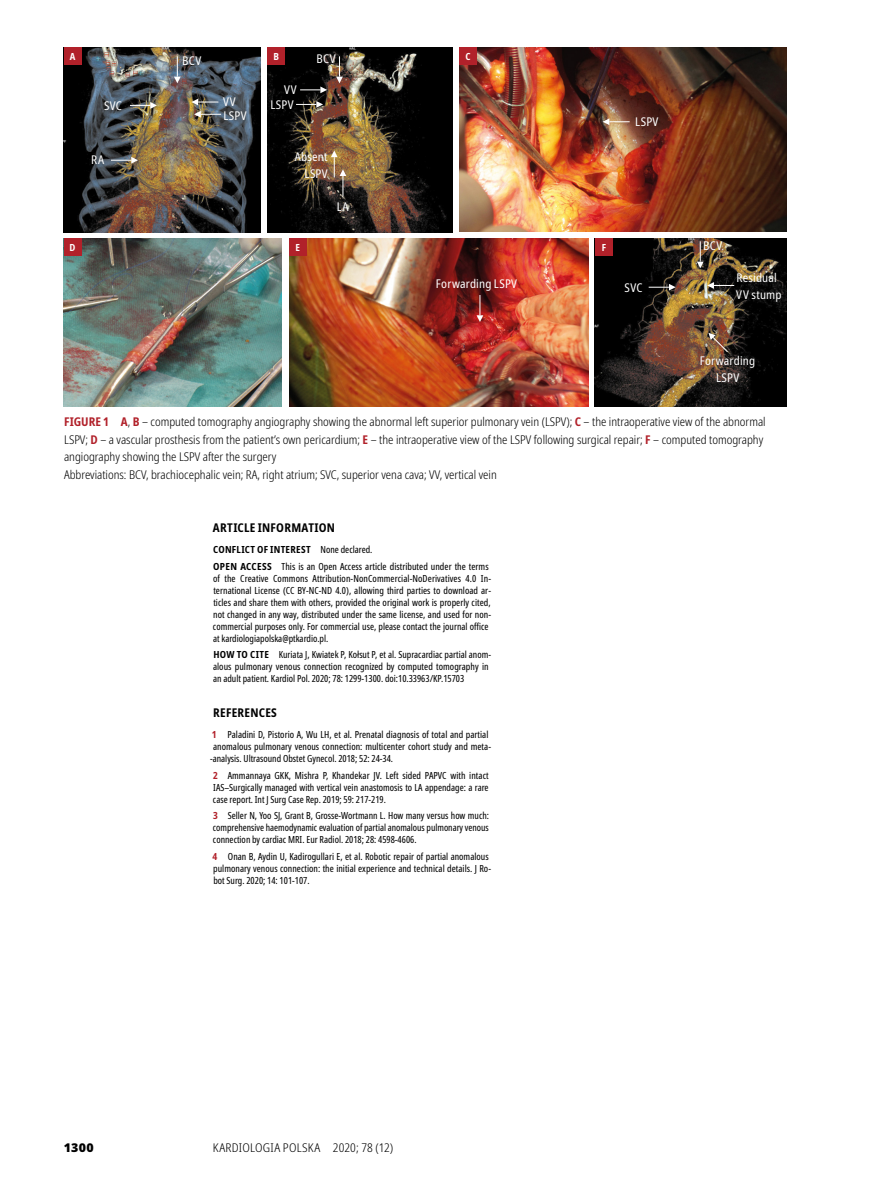
<style>
.page{position:relative;width:872px;height:1191px;background:#fff}
.page>*{position:absolute;margin:0;border:0;box-sizing:border-box;transform-origin:0 0}
.t1{font:300 condensed 12px/17.4px "Noto Sans";color:#000}
.t2{font:condensed 12px/17.4px "Noto Sans";letter-spacing:.02em;color:#fff}
.t3{font:300 condensed 12px "Noto Sans";color:#000;scale:1.04 1}
.t4{font:700 condensed 12px "Noto Sans";letter-spacing:.02em;color:#000}
.t5{font:900 12px "Noto Sans";color:#000;scale:1.04 1}
.t6{font:extra-condensed 9.75px/12px "Noto Sans";color:#000}
.t7{font:700 condensed 9.75px "Noto Sans";color:#fff}
.s1{font-weight:700;color:#b1212a}
.s2{font-weight:700;font-stretch:condensed}
.s3{font-weight:700;font-stretch:condensed;color:#b1212a}
</style>
<div class="page">
<img style="left:64px;top:48px;width:197px;height:184px">
<img style="left:268px;top:48px;width:184px;height:184px">
<img style="left:459px;top:48px;width:328px;height:183px">
<img style="left:64px;top:239px;width:218px;height:167px">
<img style="left:289px;top:239px;width:299px;height:167px">
<img style="left:594px;top:239px;width:193px;height:167px">
<div style="left:64px;top:48px;width:17px;height:17px;background:#b1212a"></div>
<div style="left:64px;top:239px;width:17px;height:17px;background:#b1212a"></div>
<div style="left:289px;top:239px;width:17px;height:17px;background:#b1212a"></div>
<div style="left:595px;top:239px;width:17px;height:17px;background:#b1212a"></div>
<div style="left:268px;top:48px;width:17px;height:17px;background:#b1212a"></div>
<div style="left:459px;top:48px;width:18px;height:17px;background:#b1212a"></div>
<svg style="left:130px;top:102px;width:27px;height:7px"></svg>
<svg style="left:300px;top:86px;width:27px;height:7px"></svg>
<svg style="left:336px;top:56px;width:7px;height:27px"></svg>
<svg style="left:602px;top:118px;width:27px;height:7px"></svg>
<svg style="left:476px;top:295px;width:7px;height:27px"></svg>
<svg style="left:296px;top:101px;width:27px;height:7px"></svg>
<svg style="left:331px;top:150px;width:15px;height:46px"></svg>
<svg style="left:174px;top:56px;width:7px;height:27px"></svg>
<svg style="left:191px;top:99px;width:27px;height:6px"></svg>
<svg style="left:194px;top:111px;width:27px;height:7px"></svg>
<svg style="left:111px;top:157px;width:27px;height:7px"></svg>
<svg style="left:697px;top:241px;width:6px;height:27px"></svg>
<svg style="left:648px;top:284px;width:27px;height:6px"></svg>
<svg style="left:707px;top:282px;width:27px;height:7px"></svg>
<svg style="left:708px;top:333px;width:20px;height:20px"></svg>
<p class="t7" style="left:70px;top:49px;width:7px">A</p>
<p class="t2" style="left:182px;top:52px;width:21px">BCV</p>
<p class="t2" style="left:104px;top:98px;width:19px">SVC</p>
<p class="t2" style="left:223px;top:93px;width:14px">VV</p>
<p class="t2" style="left:223px;top:107px;width:25px">LSPV</p>
<p class="t2" style="left:91px;top:151px;width:14px">RA</p>
<p class="t7" style="left:273px;top:49px;width:7px">B</p>
<p class="t7" style="left:465px;top:49px;width:6px">C</p>
<p class="t2" style="left:317px;top:50px;width:21px">BCV</p>
<p class="t2" style="left:284px;top:82px;width:14px">VV</p>
<p class="t2" style="left:270px;top:96px;width:25px">LSPV</p>
<p class="t2" style="left:295px;top:148px;width:35px;text-align:right">Absent<br>LSPV</p>
<p class="t2" style="left:337px;top:198px;width:13px">LA</p>
<p class="t7" style="left:69px;top:240px;width:7px">D</p>
<p class="t7" style="left:295px;top:240px;width:5px">E</p>
<p class="t7" style="left:601px;top:240px;width:5px">F</p>
<p class="t2" style="left:436px;top:276px;width:83px">Forwarding LSPV</p>
<p class="t2" style="left:635px;top:113px;width:25px">LSPV</p>
<p class="t2" style="left:703px;top:237px;width:21px">BCV</p>
<p class="t2" style="left:624px;top:279px;width:19px">SVC</p>
<p class="t2" style="left:736px;top:269px;width:47px">Residual<br>VV stump</p>
<p class="t2" style="left:699px;top:352px;width:57px;text-align:center">Forwarding<br>LSPV</p>
<p class="t1" style="left:64px;top:414px;width:703px"><span class="s1">FIGURE 1 A</span>, <span class="s1">B</span> – computed tomography angiography showing the abnormal left superior pulmonary vein (LSPV); <span class="s1">C</span> – the intraoperative view of the abnormal LSPV; <span class="s1">D</span> – a vascular prosthesis from the patient’s own pericardium; <span class="s1">E</span> – the intraoperative view of the LSPV following surgical repair; <span class="s1">F</span> – computed tomography angiography showing the LSPV after the surgery<br>Abbreviations: BCV, brachiocephalic vein; RA, right atrium; SVC, superior vena cava; VV, vertical vein</p>
<p class="t4" style="left:213px;top:519px;width:124px">ARTICLE INFORMATION</p>
<p class="t6" style="left:213px;top:542px;width:277px;line-height:16.5px"><span class="s2">CONFLICT OF INTEREST</span> None declared.<br><span class="s2">OPEN ACCESS</span> This is an Open Access article distributed under the terms</p>
<p class="t6" style="left:213px;top:572px;width:279px">of the Creative Commons Attribution-‑NonCommercial-‑NoDerivatives 4.0 In&shy;ternational License (CC BY-‑NC-‑ND 4.0), allowing third parties to download ar&shy;ticles and share them with others, provided the original work is properly cited, not changed in any way, distributed under the same license, and used for non&shy;commercial purposes only. For commercial use, please contact the journal office at kardiologiapolska@ptkardio.pl.</p>
<p class="t6" style="left:213px;top:649px;width:279px"><span class="s2">HOW TO CITE</span> Kuriata J, Kwiatek P, Kołsut P, et al. Supracardiac partial anom&shy;alous pulmonary venous connection recognized by computed tomography in an adult patient. Kardiol Pol. 2020; 78: 1299-1300. doi:10.33963/KP.15703</p>
<p class="t4" style="left:213px;top:704px;width:65px">REFERENCES</p>
<p class="t6" style="left:212px;top:729px;width:280px"><span class="s3">1</span> Paladini D, Pistorio A, Wu LH, et al. Prenatal diagnosis of total and partial anomalous pulmonary venous connection: multicenter cohort study and meta&shy;analysis. U ltrasound Obstet Gynecol. 2018; 52: 24-34.</p>
<p class="t6" style="left:213px;top:769px;width:277px;text-align:justify"><span class="s3">2</span> Ammannaya G KK, Mishra P, Khandekar JV. Left sided PAPVC with intact IAS–Surgically managed with vertical vein anastomosis to LA appendage: a rare case report. Int J Surg Case Rep. 2019; 59: 217-219.</p>
<p class="t6" style="left:213px;top:810px;width:277px;text-align:justify"><span class="s3">3</span> Seller N, Yoo SJ, Grant B, Grosse-‑Wortmann L. How many versus how much: comprehensive haemodynamic evaluation of partial anomalous pulmonary venous connection by cardiac MRI. Eur Radiol. 2018; 28: 4598-4606.</p>
<p class="t6" style="left:212px;top:850px;width:280px"><span class="s3">4</span> Onan B, Aydin U, Kadirogullari E, et al. Robotic repair of partial anomalous pulmonary venous connection: the initial experience and technical details. J Ro&shy;bot Surg. 2020; 14: 101-107.</p>
<p class="t5" style="left:64px;top:1138px;width:30px">1300</p>
<p class="t3" style="left:213px;top:1139px;width:175px">KARDIOLOGIA POLSKA 2020; 78 (12)</p>
</div>
